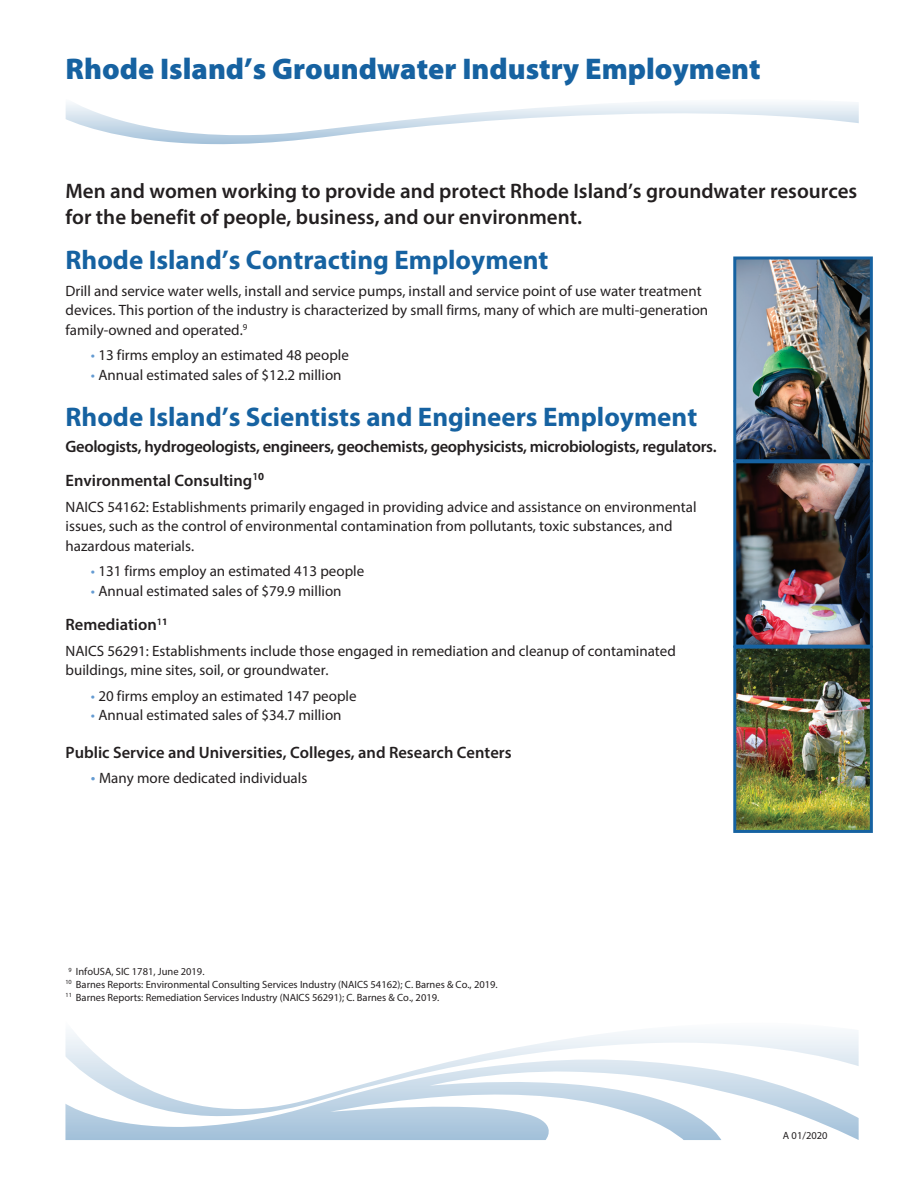
<style>
.page{position:relative;width:918px;height:1188px;background:#fff}
.page>*{position:absolute;margin:0;border:0;box-sizing:border-box;transform-origin:0 0}
.t1{font:900 30px "Myriad Pro";color:#1662a1}
.t2{font:700 27px "Myriad Pro";color:#1662a1}
.t3{font:600 21px/25.2px "Myriad Pro";color:#231f20}
.t4{font:600 16.5px/33.8px "Myriad Pro";letter-spacing:-.02em;color:#231f20}
.t5{font:600 16.5px "Myriad Pro";color:#231f20}
.t6{font:15px/19.5px "Myriad Pro";color:#231f20}
.t7{font:10.5px/12.6px "Myriad Pro";color:#231f20}
.s1{color:#649bd2}
.s2{font-size:16.5px;color:#649bd2}
</style>
<div class="page">
<img style="left:737px;top:464px;width:132px;height:180px">
<div style="left:733px;top:460px;width:140px;height:188px;border:3px solid #1662a1"></div>
<img style="left:737px;top:650px;width:132px;height:179px">
<div style="left:733px;top:646px;width:140px;height:187px;border:3px solid #1662a1"></div>
<img style="left:737px;top:260px;width:132px;height:198px">
<div style="left:733px;top:256px;width:140px;height:206px;border:3px solid #1662a1"></div>
<svg style="left:66px;top:103px;width:793px;height:42px"></svg>
<svg style="left:65px;top:1032px;width:794px;height:23px"></svg>
<svg style="left:65px;top:1055px;width:794px;height:85px"></svg>
<p class="t1" style="left:66px;top:52px;width:697px">Rhode Island’s Groundwater Industry Employment</p>
<p class="t3" style="left:66px;top:178px;width:793px">Men and women working to provide and protect Rhode Island’s groundwater resources for the benefit of people, business, and our environment.</p>
<p class="t2" style="left:66px;top:243px;width:484px">Rhode Island’s Contracting Employment</p>
<p class="t6" style="left:66px;top:281px;width:644px">Drill and service water wells, install and service pumps, install and service point of use water treatment devices. This portion of the industry is characterized by small firms, many of which are multi-generation family-owned and operated.<sup>9</sup></p>
<p class="t6" style="left:91px;top:345px;width:259px"><span class="s1">•</span> 13 firms employ an estimated 48 people</p>
<p class="t6" style="left:91px;top:365px;width:252px"><span class="s1">•</span> Annual estimated sales of $12.2 million</p>
<p class="t2" style="left:66px;top:399px;width:633px">Rhode Island’s Scientists and Engineers Employment</p>
<p class="t4" style="left:66px;top:429px;width:653px">Geologists, hydrogeologists, engineers, geochemists, geophysicists, microbiologists, regulators.<br>Environmental Consulting<sup>1</sup><sup>0</sup></p>
<p class="t6" style="left:66px;top:497px;width:633px">NAICS 54162: Establishments primarily engaged in providing advice and assistance on environmental issues, such as the control of environmental contamination from pollutants, toxic substances, and hazardous materials.</p>
<p class="t6" style="left:91px;top:561px;width:275px"><span class="s1">•</span> 131 firms employ an estimated 413 people</p>
<p class="t6" style="left:91px;top:581px;width:252px"><span class="s1">•</span> Annual estimated sales of $79.9 million</p>
<p class="t5" style="left:66px;top:614px;width:104px">Remediation<sup>1</sup><sup>1</sup></p>
<p class="t6" style="left:66px;top:641px;width:612px">NAICS 56291: Establishments include those engaged in remediation and cleanup of contaminated buildings, mine sites, soil, or groundwater.</p>
<p class="t6" style="left:91px;top:686px;width:267px"><span class="s1">•</span> 20 firms employ an estimated 147 people</p>
<p class="t6" style="left:91px;top:705px;width:252px"><span class="s1">•</span> Annual estimated sales of $34.7 million</p>
<p class="t5" style="left:66px;top:742px;width:448px">Public Service and Universities, Colleges, and Research Centers</p>
<p class="t6" style="left:91px;top:768px;width:218px"><span class="s2">•</span> Many more dedicated individuals</p>
<p class="t7" style="left:65px;top:965px;width:434px;text-indent:3px"><sup>9</sup> InfoUSA, SIC 1781, June 2019.<br><sup>10</sup> Barnes Reports: Environmental Consulting Services Industry (NAICS 54162); C. Barnes &amp; Co., 2019.<br><sup>11</sup> Barnes Reports: Remediation Services Industry (NAICS 56291); C. Barnes &amp; Co., 2019.</p>
<p class="t7" style="left:783px;top:1129px;width:46px">A 01/2020</p>
</div>
